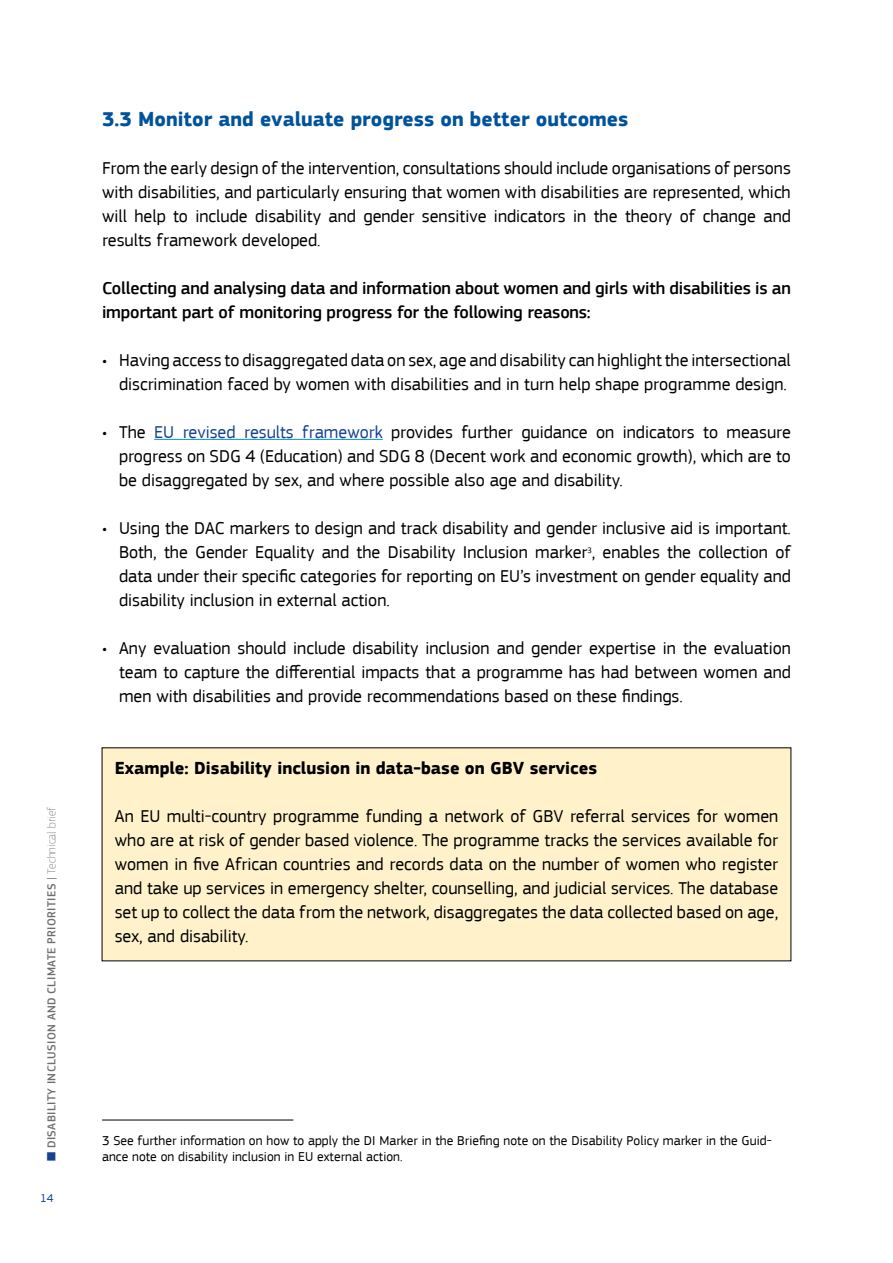
<style>
.page{position:relative;width:893px;height:1263px;background:#fff}
.page>*{position:absolute;margin:0;border:0;box-sizing:border-box;transform-origin:0 0}
.Heading_2_NO_NUMBER{font:700 21px "EC Square Sans Pro";color:#00539a}
.Bodytext_BULLETS{font:18px/24px "EC Square Sans Pro";color:#000;text-align:justify}
.BOX_Yellow{font:18px/24px "EC Square Sans Pro";color:#000;text-align:justify}
.Bodytext{font:18px/24px "EC Square Sans Pro";color:#000;text-align:justify}
.Bodytext-2{font:500 18px/24px "EC Square Sans Pro";letter-spacing:-.01em;color:#000}
.BOX_Yellow-2{font:700 18px "EC Square Sans Pro";color:#000}
.FOOTNOTE{font:13.5px/16.2px "EC Square Sans Pro";letter-spacing:.005em;color:#000}
.t1{font:500 12px "EC Square Sans Pro";letter-spacing:.03em;color:#706f6f}
.t2{font:12px "EC Square Sans Pro";color:#164194}
.s1{color:#164194}
.s2{font-weight:400}
.s3{font-weight:100}
</style>
<div class="page">
<hr style="left:102px;top:1120px;width:191px;height:1px;background:#000">
<hr style="left:154px;top:439px;width:229px;height:1px;background:#008fcf">
<div style="left:102px;top:748px;width:689px;height:213px;background:#fff2cb"></div>
<p class="t1" style="left:45px;top:1161px;width:356px;rotate:-90deg"><span class="s1">■</span> DISABILITY INCLUSION AND CLIMATE PRIORITIES <span class="s2">|</span> <span class="s3">Technical brief</span></p>
<p class="t2" style="left:40px;top:1191px;width:15px">14</p>
<h2 class="Heading_2_NO_NUMBER" style="left:102px;top:106px;width:528px">3.3 Monitor and evaluate progress on better outcomes</h2>
<p class="Bodytext" style="left:102px;top:156px;width:690px">From the early design of the intervention, consultations should include organisations of persons with disabilities, and particularly ensuring that women with disabilities are represented, which will help to include disability and gender sensitive indicators in the theory of change and results framework developed.</p>
<p class="Bodytext-2" style="left:102px;top:276px;width:690px">Collecting and analysing data and information about women and girls with disabilities is an important part of monitoring progress for the following reasons:</p>
<p class="Bodytext_BULLETS" style="left:102px;top:348px;width:690px;text-align:right">• Having access to disaggregated data on sex, age and disability can highlight the intersectional discrimination faced by women with disabilities and in turn help shape programme design.</p>
<p class="Bodytext_BULLETS" style="left:119px;top:420px;width:673px;text-indent:-17px">• The <span class="s1">EU revised results framework</span> provides further guidance on indicators to measure progress on SDG 4 (Education) and SDG 8 (Decent work and economic growth), which are to be disaggregated by sex, and where possible also age and disability.</p>
<p class="Bodytext_BULLETS" style="left:119px;top:516px;width:673px;text-indent:-17px">• Using the DAC markers to design and track disability and gender inclusive aid is important.<br>Both, the Gender Equality and the Disability Inclusion marker<sup>3</sup>, enables the collection of data under their specific categories for reporting on EU’s investment on gender equality and disability inclusion in external action.</p>
<p class="Bodytext_BULLETS" style="left:119px;top:636px;width:673px;text-indent:-17px">• Any evaluation should include disability inclusion and gender expertise in the evaluation team to capture the differential impacts that a programme has had between women and men with disabilities and provide recommendations based on these findings.</p>
<p class="BOX_Yellow-2" style="left:115px;top:757px;width:484px">Example: Disability inclusion in data-base on GBV services</p>
<p class="BOX_Yellow" style="left:115px;top:804px;width:665px">An EU multi-country programme funding a network of GBV referral services for women who are at risk of gender based violence. The programme tracks the services available for women in five African countries and records data on the number of women who register and take up services in emergency shelter, counselling, and judicial services. The database set up to collect the data from the network, disaggregates the data collected based on age, sex, and disability.</p>
<p class="FOOTNOTE" style="left:102px;top:1132px;width:671px">3 See further information on how to apply the DI Marker in the Briefing note on the Disability Policy marker in the Guid&shy;ance note on disability inclusion in EU external action.</p>
</div>
